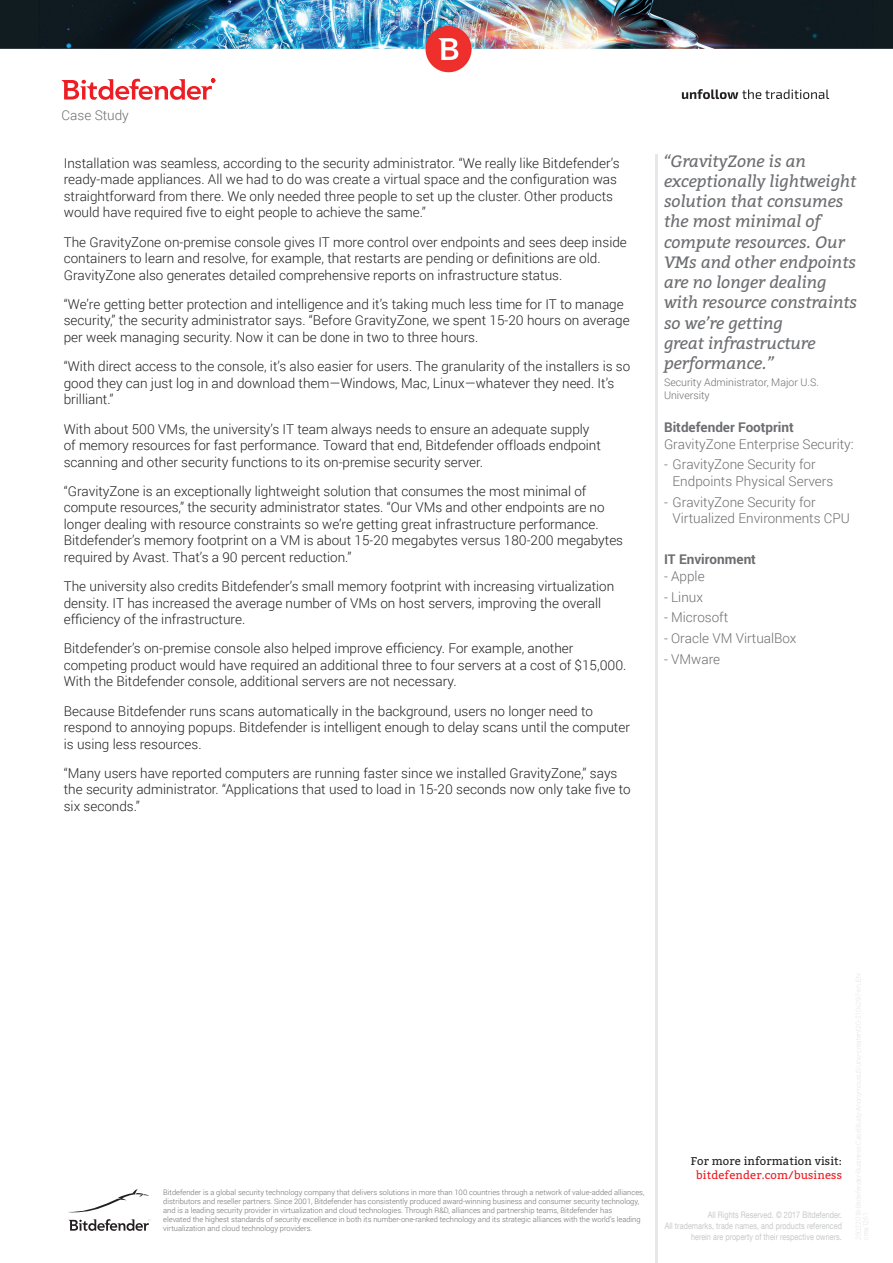
<style>
.page{position:relative;width:893px;height:1263px;background:#fff}
.page>*{position:absolute;margin:0;border:0;box-sizing:border-box;transform-origin:0 0}
.Sidebar-Q-main{font:italic 16.5px/20.2px "Bitter";color:#6c6d70}
.Main-Body{font:300 13.5px/16.5px "Roboto";color:#231f20}
.SideBar-Body{font:300 13.5px/16.5px "Roboto";color:#6c6d70}
.SIdeBar-Title{font:700 13.5px "Roboto";color:#6c6d70}
.t1{font:11.25px "Bitter";letter-spacing:.01em;color:#231f20}
.t2{font:11.25px "Bitter";letter-spacing:.01em;color:#ee1d23}
.Sidebar-Q-Author{font:300 10.5px/12.6px "Roboto";color:#6c6d70}
.t3{font:9px/10.8px "Helvetica Neue LT Com";letter-spacing:.01em;color:#c7c8ca;text-align:right;scale:.8 1}
.t4{font:300 7.5px/9px "Roboto";color:#6c6d70}
</style>
<div class="page">
<hr style="left:655px;top:154px;width:3px;height:1109px;background:#e6e7e9">
<img style="left:0;top:0;width:893px;height:73px">
<svg style="left:62px;top:78px;width:153px;height:22px"></svg>
<svg style="left:682px;top:89px;width:147px;height:10px"></svg>
<svg style="left:69px;top:1219px;width:81px;height:12px"></svg>
<svg style="left:69px;top:1189px;width:80px;height:23px"></svg>
<p class="SideBar-Body" style="left:62px;top:107px;width:69px">Case Study</p>
<p class="Main-Body" style="left:64px;top:154px;width:557px">Installation was seamless, according to the security administrator. “We really like Bitdefender’s ready-made appliances. All we had to do was create a virtual space and the configuration was straightforward from there. We only needed three people to set up the cluster. Other products would have required five to eight people to achieve the same.”</p>
<p class="Main-Body" style="left:64px;top:233px;width:565px">The GravityZone on-premise console gives IT more control over endpoints and sees deep inside containers to learn and resolve, for example, that restarts are pending or definitions are old.<br>GravityZone also generates detailed comprehensive reports on infrastructure status.</p>
<p class="Main-Body" style="left:64px;top:295px;width:567px">“We’re getting better protection and intelligence and it’s taking much less time for IT to manage security,” the security administrator says. “Before GravityZone, we spent 15-20 hours on average per week managing security. Now it can be done in two to three hours.</p>
<p class="Main-Body" style="left:64px;top:358px;width:568px">“With direct access to the console, it’s also easier for users. The granularity of the installers is so good they can just log in and download them—Windows, Mac, Linux—whatever they need. It’s brilliant.”</p>
<p class="Main-Body" style="left:64px;top:420px;width:539px">With about 500 VMs, the university’s IT team always needs to ensure an adequate supply of memory resources for fast performance. Toward that end, Bitdefender offloads endpoint scanning and other security functions to its on-premise security server.</p>
<p class="Main-Body" style="left:64px;top:482px;width:561px">“GravityZone is an exceptionally lightweight solution that consumes the most minimal of compute resources,” the security administrator states. “Our VMs and other endpoints are no longer dealing with resource constraints so we’re getting great infrastructure performance.<br>Bitdefender’s memory footprint on a VM is about 15-20 megabytes versus 180-200 megabytes required by Avast. That’s a 90 percent reduction.”</p>
<p class="Main-Body" style="left:64px;top:577px;width:552px">The university also credits Bitdefender’s small memory footprint with increasing virtualization density. IT has increased the average number of VMs on host servers, improving the overall efficiency of the infrastructure.</p>
<p class="Main-Body" style="left:64px;top:640px;width:564px">Bitdefender’s on-premise console also helped improve efficiency. For example, another competing product would have required an additional three to four servers at a cost of $15,000.<br>With the Bitdefender console, additional servers are not necessary.</p>
<p class="Main-Body" style="left:64px;top:702px;width:568px">Because Bitdefender runs scans automatically in the background, users no longer need to respond to annoying popups. Bitdefender is intelligent enough to delay scans until the computer is using less resources.</p>
<p class="Main-Body" style="left:64px;top:764px;width:568px">“Many users have reported computers are running faster since we installed GravityZone,” says the security administrator. “Applications that used to load in 15-20 seconds now only take five to six seconds.”</p>
<p class="Sidebar-Q-main" style="left:664px;top:150px;width:195px">“GravityZone is an exceptionally lightweight solution that consumes the most minimal of compute resources. Our<br>VMs and other endpoints are no longer dealing with resource constraints so we’re getting<br>great infrastructure performance.”</p>
<p class="Sidebar-Q-Author" style="left:664px;top:376px;width:156px">Security Administrator, Major U.S.<br>University</p>
<p class="SIdeBar-Title" style="left:664px;top:418px;width:131px">Bitdefender Footprint</p>
<p class="SideBar-Body" style="left:664px;top:435px;width:191px">GravityZone Enterprise Security:</p>
<p class="SideBar-Body" style="left:672px;top:456px;width:162px;text-indent:-9px">- GravityZone Security for<br>Endpoints Physical Servers</p>
<p class="SideBar-Body" style="left:672px;top:493px;width:179px;text-indent:-9px">- GravityZone Security for<br>Virtualized Environments CPU</p>
<p class="SIdeBar-Title" style="left:664px;top:550px;width:93px">IT Environment</p>
<p class="SideBar-Body" style="left:664px;top:567px;width:42px">- Apple</p>
<p class="SideBar-Body" style="left:664px;top:588px;width:40px">- Linux</p>
<p class="SideBar-Body" style="left:664px;top:609px;width:66px">- Microsoft</p>
<p class="SideBar-Body" style="left:664px;top:630px;width:134px">- Oracle VM VirtualBox</p>
<p class="SideBar-Body" style="left:664px;top:650px;width:58px">- VMware</p>
<p class="t4" style="left:163px;top:1188px;width:483px">Bitdefender is a global security technology company that delivers solutions in more than 100 countries through a network of value-added alliances, distributors and reseller partners. Since 2001, Bitdefender has consistently produced award-winning business and consumer security technology, and is a leading security provider in virtualization and cloud technologies. Through R&amp;D, alliances and partnership teams, Bitdefender has<br>elevated the highest standards of security excellence in both its number-one-ranked technology and its strategic alliances with the world’s leading virtualization and cloud technology providers.</p>
<p class="t1" style="left:691px;top:1153px;width:153px">For more information visit:</p>
<p class="t2" style="left:696px;top:1167px;width:147px">bitdefender.com/business</p>
<p class="t3" style="left:665px;top:1209px;width:223px">All Rights Reserved. © 2017 Bitdefender.<br>All trademarks, trade names, and products referenced herein are property of their respective owners.</p>
</div>
